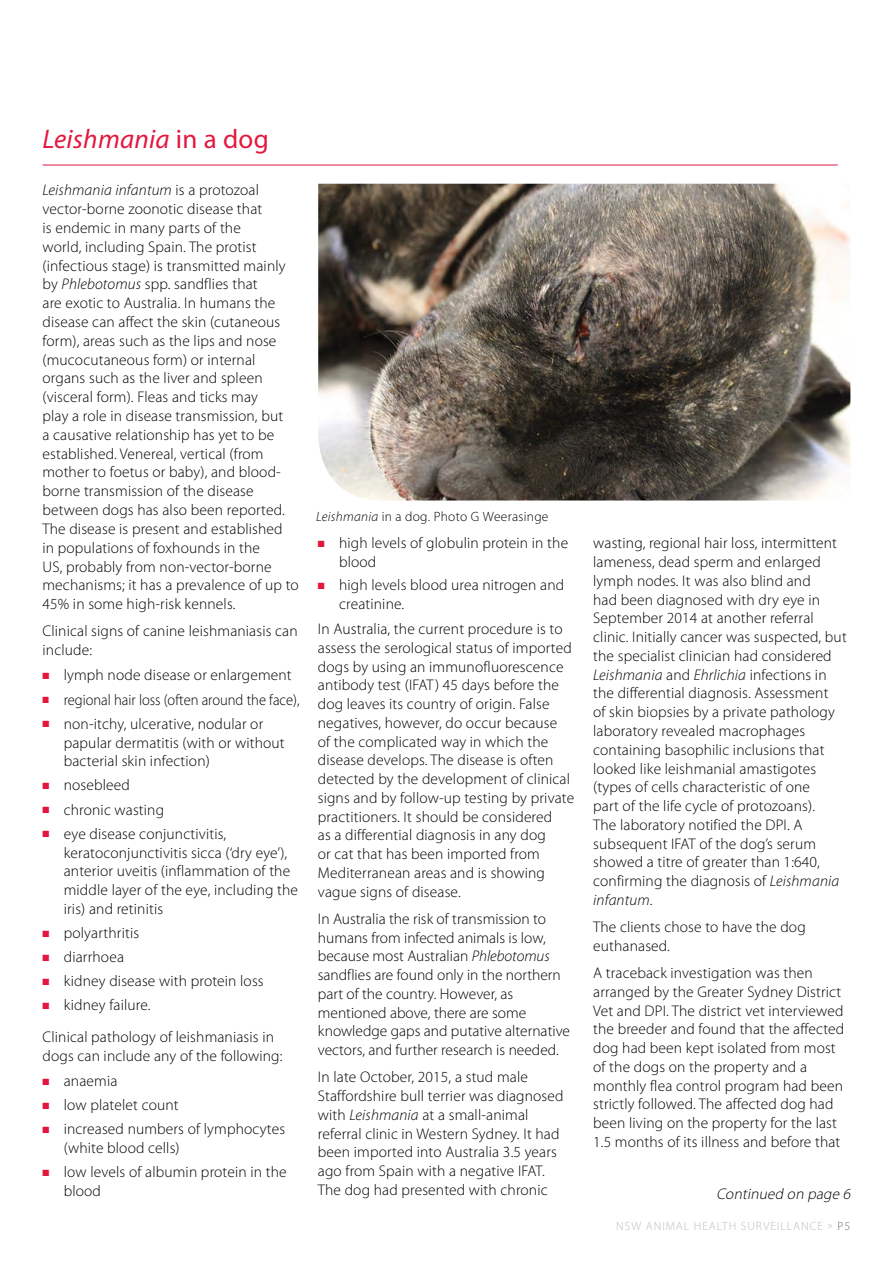
<style>
.page{position:relative;width:893px;height:1263px;background:#fff}
.page>*{position:absolute;margin:0;border:0;box-sizing:border-box;transform-origin:0 0}
.H1{font:italic 27px "Myriad Pro";letter-spacing:.01em;color:#e3173e}
.text{font:300 15.45px/18.8px "Myriad Pro";letter-spacing:.01em;color:#000}
.text-2{font:300 15.45px "Myriad Pro";letter-spacing:.01em;color:#000;scale:.94 1}
.t1{font:italic 300 15.45px "Myriad Pro";color:#000}
.t2{font:300 13.5px "Myriad Pro";letter-spacing:.02em;color:#000}
.t3{font:300 12px "Myriad Pro";letter-spacing:.08em;color:#bcbec0}
.s1{font-style:normal}
.s2{font-style:italic}
.s3{color:#e3173e}
.s4{color:#6d6e71}
</style>
<div class="page">
<hr style="left:43px;top:165px;width:795px;height:1px;background:#e3173e">
<img style="left:318px;top:184px;width:532px;height:316px">
<h1 class="H1" style="left:43px;top:122px;width:228px">Leishmania <span class="s1">in a dog</span></h1>
<p class="text" style="left:43px;top:181px;width:258px"><span class="s2">Leishmania infantum</span> is a protozoal vector-borne zoonotic disease that<br>is endemic in many parts of the<br>world, including Spain. The protist (infectious stage) is transmitted mainly by <span class="s2">Phlebotomus</span> spp. sandflies that<br>are exotic to Australia. In humans the disease can affect the skin (cutaneous form), areas such as the lips and nose (mucocutaneous form) or internal organs such as the liver and spleen (visceral form). Fleas and ticks may<br>play a role in disease transmission, but<br>a causative relationship has yet to be established. Venereal, vertical (from mother to foetus or baby), and blood&shy;borne transmission of the disease between dogs has also been reported.<br>The disease is present and established<br>in populations of foxhounds in the<br>US, probably from non-vector-borne mechanisms; it has a prevalence of up to 45% in some high-risk kennels.</p>
<p class="text" style="left:43px;top:622px;width:257px">Clinical signs of canine leishmaniasis can include:</p>
<p class="text" style="left:43px;top:666px;width:251px"><span class="s3">■</span> lymph node disease or enlargement</p>
<p class="text-2" style="left:43px;top:690px;width:275px"><span class="s3">■</span> regional hair loss (often around the face),</p>
<p class="text" style="left:64px;top:714px;width:222px;text-indent:-21px"><span class="s3">■</span> non-itchy, ulcerative, nodular or papular dermatitis (with or without bacterial skin infection)</p>
<p class="text" style="left:43px;top:776px;width:89px"><span class="s3">■</span> nosebleed</p>
<p class="text" style="left:43px;top:800px;width:123px"><span class="s3">■</span> chronic wasting</p>
<p class="text" style="left:64px;top:824px;width:236px;text-indent:-21px"><span class="s3">■</span> eye disease conjunctivitis, keratoconjunctivitis sicca (‘dry eye’), anterior uveitis (inflammation of the middle layer of the eye, including the iris) and retinitis</p>
<p class="text" style="left:43px;top:923px;width:98px"><span class="s3">■</span> polyarthritis</p>
<p class="text" style="left:43px;top:947px;width:83px"><span class="s3">■</span> diarrhoea</p>
<p class="text" style="left:43px;top:972px;width:223px"><span class="s3">■</span> kidney disease with protein loss</p>
<p class="text" style="left:43px;top:996px;width:110px"><span class="s3">■</span> kidney failure.</p>
<p class="text" style="left:43px;top:1027px;width:242px">Clinical pathology of leishmaniasis in dogs can include any of the following:</p>
<p class="text" style="left:43px;top:1071px;width:76px"><span class="s3">■</span> anaemia</p>
<p class="text" style="left:43px;top:1095px;width:138px"><span class="s3">■</span> low platelet count</p>
<p class="text" style="left:64px;top:1119px;width:223px;text-indent:-21px"><span class="s3">■</span> increased numbers of lymphocytes (white blood cells)</p>
<p class="text" style="left:64px;top:1162px;width:224px;text-indent:-21px"><span class="s3">■</span> low levels of albumin protein in the blood</p>
<p class="t2" style="left:316px;top:508px;width:234px"><span class="s2">Leishmania</span> in a dog. Photo G Weerasinge</p>
<p class="text" style="left:339px;top:534px;width:231px;text-indent:-21px"><span class="s3">■</span> high levels of globulin protein in the blood</p>
<p class="text" style="left:339px;top:575px;width:227px;text-indent:-21px"><span class="s3">■</span> high levels blood urea nitrogen and creatinine.</p>
<p class="text" style="left:318px;top:619px;width:258px">In Australia, the current procedure is to assess the serological status of imported dogs by using an immunofluorescence antibody test (IFAT) 45 days before the dog leaves its country of origin. False negatives, however, do occur because<br>of the complicated way in which the disease develops. The disease is often detected by the development of clinical signs and by follow-up testing by private practitioners. It should be considered<br>as a differential diagnosis in any dog<br>or cat that has been imported from Mediterranean areas and is showing vague signs of disease.</p>
<p class="text" style="left:318px;top:909px;width:254px">In Australia the risk of transmission to humans from infected animals is low, because most Australian <span class="s2">Phlebotomus </span>sandflies are found only in the northern part of the country. However, as mentioned above, there are some knowledge gaps and putative alternative vectors, and further research is needed.</p>
<p class="text" style="left:318px;top:1068px;width:247px">In late October, 2015, a stud male Staffordshire bull terrier was diagnosed with <span class="s2">Leishmania</span> at a small-animal referral clinic in Western Sydney. It had been imported into Australia 3.5 years ago from Spain with a negative IFAT.<br>The dog had presented with chronic</p>
<p class="text" style="left:593px;top:534px;width:255px">wasting, regional hair loss, intermittent lameness, dead sperm and enlarged lymph nodes. It was also blind and<br>had been diagnosed with dry eye in September 2014 at another referral clinic. Initially cancer was suspected, but the specialist clinician had considered <span class="s2">Leishmania</span> and <span class="s2">Ehrlichia</span> infections in the differential diagnosis. Assessment<br>of skin biopsies by a private pathology laboratory revealed macrophages containing basophilic inclusions that looked like leishmanial amastigotes (types of cells characteristic of one<br>part of the life cycle of protozoans).<br>The laboratory notified the DPI. A subsequent IFAT of the dog’s serum showed a titre of greater than 1:640, confirming the diagnosis of <span class="s2">Leishmania infantum</span>.</p>
<p class="text" style="left:593px;top:917px;width:214px">The clients chose to have the dog euthanased.</p>
<p class="text" style="left:593px;top:963px;width:253px">A traceback investigation was then arranged by the Greater Sydney District Vet and DPI. The district vet interviewed the breeder and found that the affected dog had been kept isolated from most of the dogs on the property and a monthly flea control program had been strictly followed. The affected dog had been living on the property for the last 1.5 months of its illness and before that</p>
<p class="t1" style="left:716px;top:1185px;width:139px">Continued on page 6</p>
<p class="t3" style="left:616px;top:1219px;width:236px">NSW ANIMAL HEALTH SURVEILLANCE » <span class="s4">P5</span></p>
</div>
